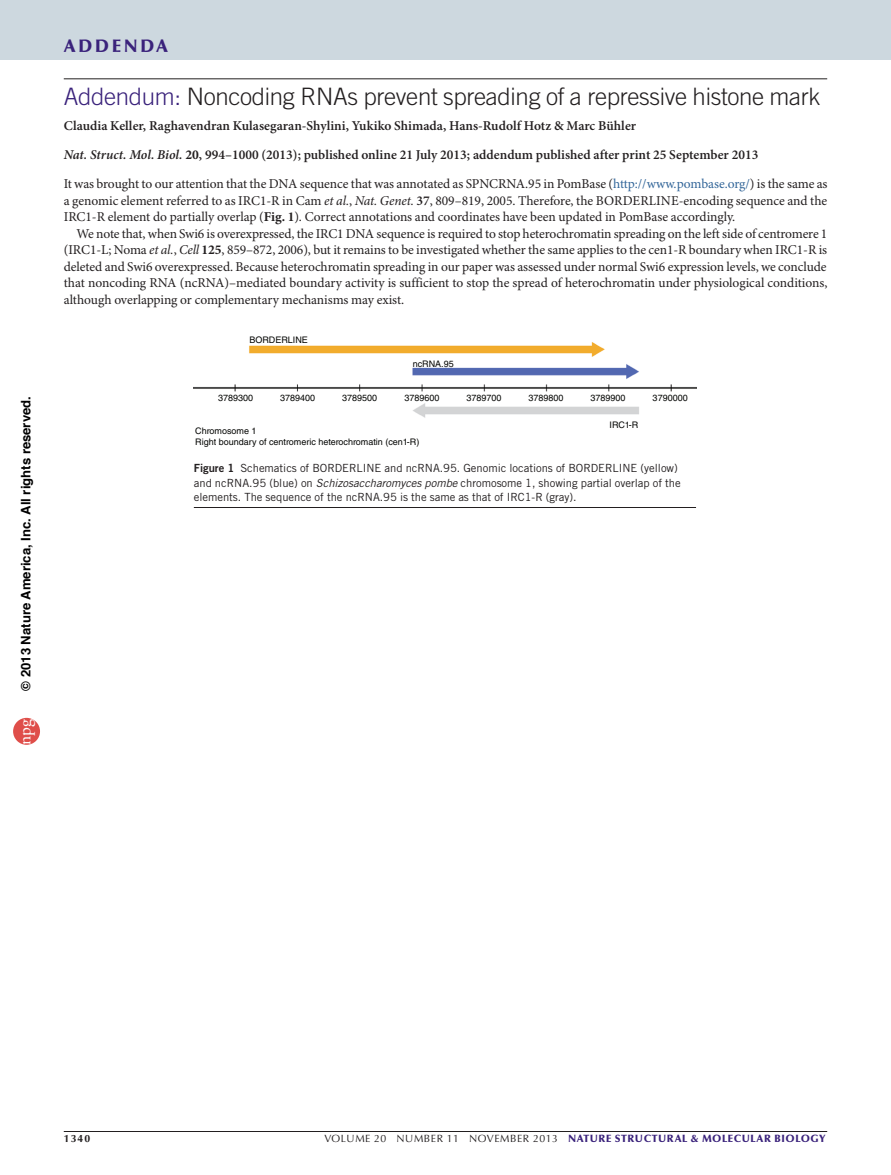
<style>
.page{position:relative;width:891px;height:1175px;background:#fff}
.page>*{position:absolute;margin:0;border:0;box-sizing:border-box;transform-origin:0 0}
.t1{font:300 24px "Trade Gothic LT Std";letter-spacing:-.015em;color:#231f20}
.t2{font:900 18px "Optima LT Std";letter-spacing:.15em;color:#3a227b}
.t3{font:17.4px "Adobe Garamond Pro";color:#fff}
.t4{font:13.5px/16.5px "Minion Pro";letter-spacing:-.005em;color:#231f20}
.t5{font:600 13.5px/29.2px "Minion Pro";color:#231f20}
.t6{font:700 13.05px "Helvetica";color:#000}
.t7{font:11.25px/14.2px "Trade Gothic LT Std";letter-spacing:-.005em;color:#231f20}
.t8{font:900 10.5px "Optima LT Std";letter-spacing:.05em;color:#3a227b}
.t9{font:10.5px "Optima LT Std";letter-spacing:.05em;color:#231f20}
.t10{font:700 10.5px "Optima LT Std";color:#231f20}
.t11{font:9px/10.8px "Helvetica LT Std";color:#040503}
.s1{color:#3a227b}
.s2{font-style:italic}
.s3{font-weight:700}
.s4{font-weight:400}
.s5{font-weight:400;color:#369}
.s6{font-weight:600}
.s7{font-family:"Trade Gothic LT Std Bd 2"}
.s8{font-weight:400;color:#231f20}
</style>
<div class="page">
<div style="left:0;top:0;width:891px;height:60px;background:#cdd8df"></div>
<hr style="left:64px;top:1131px;width:763px;height:1px;background:#231f20">
<hr style="left:64px;top:79px;width:763px;height:1px;background:#231f20">
<hr style="left:194px;top:507px;width:502px;height:1px;background:#231f20">
<img style="left:194px;top:342px;width:502px;height:76px">
<div style="left:13px;top:718px;width:27px;height:26px;background:#df4e4a;border-radius:50%"></div>
<p class="t6" style="left:15px;top:690px;width:296px;rotate:-90deg">© 2013 Nature America, Inc. All rights reserved.</p>
<p class="t3" style="left:14px;top:744px;width:28px;rotate:-90deg">npg</p>
<h2 class="t2" style="left:64px;top:36px;width:106px">ADDENDA</h2>
<h1 class="t1" style="left:64px;top:82px;width:758px"><span class="s1">Addendum:</span> Noncoding RNAs prevent spreading of a repressive histone mark</h1>
<p class="t5" style="left:64px;top:111px;width:765px">Claudia Keller, Raghavendran Kulasegaran-Shylini, Yukiko Shimada, Hans-Rudolf Hotz &amp; Marc Bühler<br><span class="s2">Nat. Struct. Mol. Biol.</span> <span class="s3">20</span>, 994–1000 (2013); published online 21 July 2013; addendum published after print 25 September 2013<br><span class="s4">It was brought to our attention that the DNA sequence that was annotated as SPNCRNA.95 in PomBase (</span><span class="s5">http://www.pombase.org/</span><span class="s4">) is the same as</span></p>
<p class="t4" style="left:64px;top:192px;width:765px">a genomic element referred to as IRC1-R in Cam <span class="s2">et al.</span>, <span class="s2">Nat. Genet.</span> <span class="s6">37</span>, 809–819, 2005. Therefore, the Borderline-encoding sequence and the<br>IRC1-R element do partially overlap (<span class="s3">Fig. 1</span>). Correct annotations and coordinates have been updated in PomBase accordingly.</p>
<p class="t4" style="left:64px;top:225px;width:765px;text-align:justify;text-indent:13px">We note that, when Swi6 is overexpressed, the IRC1 DNA sequence is required to stop heterochromatin spreading on the left side of centromere 1 (IRC1-L; Noma <span class="s2">et al.</span>, <span class="s2">Cell</span> <span class="s3">125</span>, 859–872, 2006), but it remains to be investigated whether the same applies to the cen1-R boundary when IRC1-R is deleted and Swi6 overexpressed. Because heterochromatin spreading in our paper was assessed under normal Swi6 expression levels, we conclude that noncoding RNA (ncRNA)–mediated boundary activity is sufficient to stop the spread of heterochromatin under physiological conditions, although overlapping or complementary mechanisms may exist.</p>
<p class="t11" style="left:249px;top:335px;width:60px">BORDERLINE</p>
<p class="t11" style="left:413px;top:358px;width:43px">ncRNA.95</p>
<p class="t11" style="left:218px;top:393px;width:37px">3789300</p>
<p class="t11" style="left:280px;top:393px;width:37px">3789400</p>
<p class="t11" style="left:342px;top:393px;width:37px">3789500</p>
<p class="t11" style="left:404px;top:393px;width:37px">3789600</p>
<p class="t11" style="left:466px;top:393px;width:37px">3789700</p>
<p class="t11" style="left:529px;top:393px;width:37px">3789800</p>
<p class="t11" style="left:591px;top:393px;width:37px">3789900</p>
<p class="t11" style="left:653px;top:393px;width:37px">3790000</p>
<p class="t11" style="left:195px;top:425px;width:226px">Chromosome 1<br>Right boundary of centromeric heterochromatin (cen1-R)</p>
<p class="t11" style="left:610px;top:419px;width:30px">IRC1-R</p>
<p class="t7" style="left:194px;top:461px;width:488px"><span class="s7">Figure 1</span> Schematics of BORDERLINE and ncRNA.95. Genomic locations of BORDERLINE (yellow) and ncRNA.95 (blue) on <span class="s2">Schizosaccharomyces pombe</span> chromosome 1, showing partial overlap of the elements. The sequence of the ncRNA.95 is the same as that of IRC1-R (gray).</p>
<p class="t10" style="left:64px;top:1132px;width:28px">1340</p>
<p class="t9" style="left:324px;top:1132px;width:148px">VOLUME 20 NUMBER 11 NOVEMBER</p>
<p class="t8" style="left:533px;top:1132px;width:294px"><span class="s8">2013</span> NATURE STRUCTURAL &amp; MOLECULAR BIOLOGY</p>
</div>
